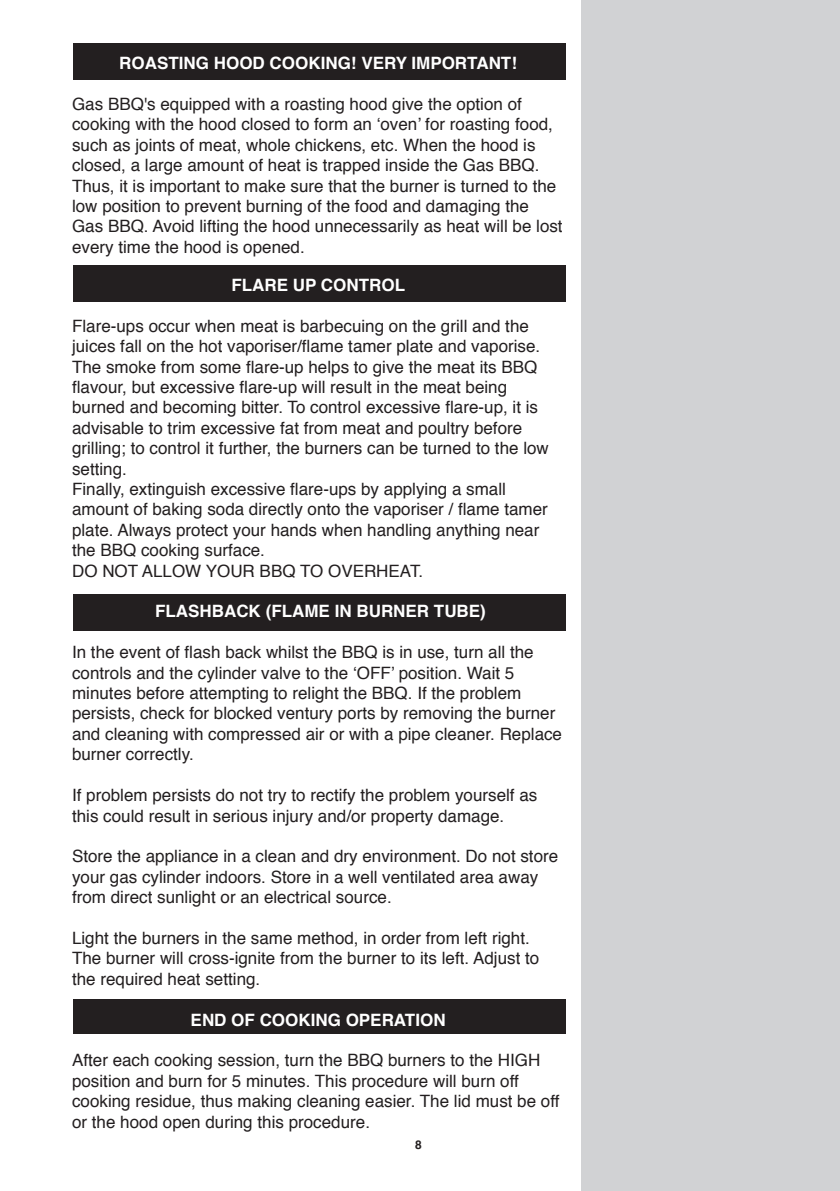
<style>
.page{position:relative;width:840px;height:1191px;background:#fff}
.page>*{position:absolute;margin:0;border:0;box-sizing:border-box;transform-origin:0 0}
.t1{font:17px/20.4px "Helvetica";color:#231f20}
.t2{font:700 17px "Helvetica";color:#fff}
.t3{font:700 12px "Helvetica";color:#231f20}
</style>
<div class="page">
<div style="left:73px;top:265px;width:492px;height:37px;background:#231f20"></div>
<div style="left:73px;top:999px;width:492px;height:34px;background:#231f20"></div>
<div style="left:73px;top:594px;width:492px;height:37px;background:#231f20"></div>
<div style="left:581px;top:0;width:258px;height:1191px;background:#d1d2d4"></div>
<div style="left:73px;top:43px;width:492px;height:37px;background:#231f20"></div>
<p class="t2" style="left:119px;top:49px;width:399px">ROASTING HOOD COOKING! VERY IMPORTANT!</p>
<p class="t1" style="left:72px;top:94px;width:492px">Gas BBQ's equipped with a roasting hood give the option of cooking with the hood closed to form an ‘oven’ for roasting food, such as joints of meat, whole chickens, etc. When the hood is closed, a large amount of heat is trapped inside the Gas BBQ.<br>Thus, it is important to make sure that the burner is turned to the low position to prevent burning of the food and damaging the Gas BBQ. Avoid lifting the hood unnecessarily as heat will be lost every time the hood is opened.</p>
<p class="t2" style="left:231px;top:271px;width:175px">FLARE UP CONTROL</p>
<p class="t1" style="left:72px;top:316px;width:478px">Flare-ups occur when meat is barbecuing on the grill and the juices fall on the hot vaporiser/flame tamer plate and vaporise.<br>The smoke from some flare-up helps to give the meat its BBQ flavour, but excessive flare-up will result in the meat being burned and becoming bitter. To control excessive flare-up, it is advisable to trim excessive fat from meat and poultry before grilling; to control it further, the burners can be turned to the low setting.<br>Finally, extinguish excessive flare-ups by applying a small amount of baking soda directly onto the vaporiser / flame tamer plate. Always protect your hands when handling anything near the BBQ cooking surface.<br>DO NOT ALLOW YOUR BBQ TO OVERHEAT.</p>
<p class="t2" style="left:155px;top:598px;width:332px">FLASHBACK (FLAME IN BURNER TUBE)</p>
<p class="t1" style="left:72px;top:642px;width:491px">In the event of flash back whilst the BBQ is in use, turn all the controls and the cylinder valve to the ‘OFF’ position. Wait 5 minutes before attempting to relight the BBQ. If the problem persists, check for blocked ventury ports by removing the burner and cleaning with compressed air or with a pipe cleaner. Replace burner correctly.</p>
<p class="t1" style="left:72px;top:785px;width:466px">If problem persists do not try to rectify the problem yourself as this could result in serious injury and/or property damage.</p>
<p class="t1" style="left:72px;top:846px;width:487px">Store the appliance in a clean and dry environment. Do not store your gas cylinder indoors. Store in a well ventilated area away from direct sunlight or an electrical source.</p>
<p class="t1" style="left:72px;top:928px;width:468px">Light the burners in the same method, in order from left right.<br>The burner will cross-ignite from the burner to its left. Adjust to the required heat setting.</p>
<p class="t2" style="left:190px;top:1006px;width:256px">END OF COOKING OPERATION</p>
<p class="t1" style="left:72px;top:1050px;width:489px">After each cooking session, turn the BBQ burners to the HIGH position and burn for 5 minutes. This procedure will burn off cooking residue, thus making cleaning easier. The lid must be off or the hood open during this procedure.</p>
<p class="t3" style="left:415px;top:1135px;width:8px">8</p>
</div>
